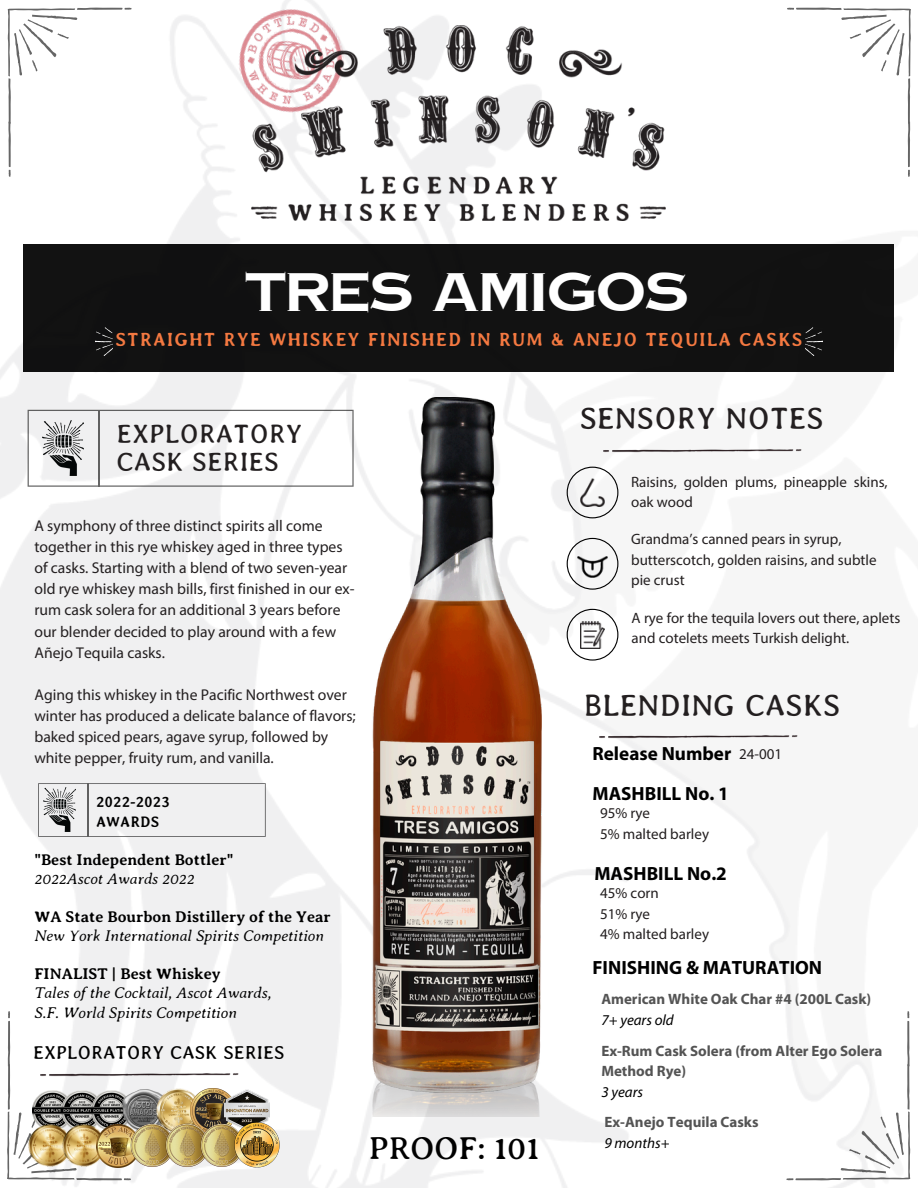
<style>
.page{position:relative;width:918px;height:1188px;background:#fff}
.page>*{position:absolute;margin:0;border:0;box-sizing:border-box;transform-origin:0 0}
.t1{font:700 46.5px "Copperplate Gothic";color:#fff}
.t2{font:31.95px "Averia Serif Libre";color:#000}
.t3{font:30.9px "Averia";color:#231f20}
.t4{font:26.55px/28.7px "Averia";color:#231f20}
.t5{font:700 19.2px "Myriad Pro";color:#000}
.t6{font:700 18.9px "Averia";letter-spacing:.05em;color:#f47941}
.t7{font:18.75px "Averia";color:#000}
.t8{font:italic 300 15.75px "Averia Serif Libre";color:#000}
.t9{font:700 15.75px "Averia Serif Libre";color:#000}
.t10{font:15.6px/21.1px "Myriad Pro";color:#231f20}
.t11{font:700 15.15px/20.7px "Averia";color:#000}
.t12{font:15px/20.2px "Myriad Pro";color:#231f20}
.t13{font:700 15px/20.2px "Myriad Pro";color:#545454}
.t14{font:italic 15px "Myriad";color:#000}
</style>
<div class="page">
<img style="left:0;top:15px;width:894px;height:1173px">
<img style="left:220px;top:0;width:139px;height:133px">
<img style="left:252px;top:25px;width:414px;height:196px">
<svg style="left:6px;top:7px;width:126px;height:170px"></svg>
<svg style="left:787px;top:7px;width:124px;height:170px"></svg>
<svg style="left:786px;top:1011px;width:125px;height:173px"></svg>
<svg style="left:7px;top:1011px;width:124px;height:173px"></svg>
<svg style="left:567px;top:467px;width:51px;height:51px"></svg>
<img style="left:581px;top:478px;width:24px;height:28px">
<svg style="left:567px;top:538px;width:51px;height:52px"></svg>
<img style="left:577px;top:556px;width:31px;height:22px">
<svg style="left:567px;top:609px;width:51px;height:52px"></svg>
<img style="left:581px;top:621px;width:23px;height:27px">
<img style="left:601px;top:447px;width:202px;height:6px">
<img style="left:371px;top:397px;width:176px;height:719px">
<svg style="left:28px;top:410px;width:326px;height:77px"></svg>
<hr style="left:99px;top:410px;width:1px;height:76px;background:#000">
<img style="left:43px;top:421px;width:40px;height:55px">
<div style="left:24px;top:244px;width:870px;height:127px;background:#121212"></div>
<img style="left:597px;top:733px;width:202px;height:6px">
<svg style="left:95px;top:327px;width:18px;height:29px"></svg>
<svg style="left:805px;top:327px;width:18px;height:29px"></svg>
<svg style="left:38px;top:783px;width:228px;height:54px"></svg>
<hr style="left:88px;top:784px;width:1px;height:52px;background:#000">
<img style="left:44px;top:788px;width:31px;height:44px">
<img style="left:32px;top:1090px;width:30px;height:34px">
<img style="left:62px;top:1090px;width:29px;height:34px">
<img style="left:91px;top:1090px;width:30px;height:34px">
<img style="left:121px;top:1088px;width:35px;height:36px">
<img style="left:156px;top:1088px;width:34px;height:36px">
<img style="left:190px;top:1088px;width:45px;height:36px">
<img style="left:225px;top:1089px;width:45px;height:35px">
<img style="left:29px;top:1124px;width:33px;height:43px">
<img style="left:62px;top:1124px;width:34px;height:43px">
<img style="left:96px;top:1124px;width:35px;height:43px">
<img style="left:131px;top:1124px;width:34px;height:44px">
<img style="left:165px;top:1124px;width:35px;height:44px">
<img style="left:200px;top:1124px;width:35px;height:44px">
<img style="left:235px;top:1123px;width:45px;height:45px">
<img style="left:38px;top:1072px;width:202px;height:5px">
<p class="t1" style="left:244px;top:257px;width:445px">TRES AMIGOS</p>
<p class="t6" style="left:116px;top:329px;width:688px">STRAIGHT RYE WHISKEY FINISHED IN RUM &amp; ANEJO TEQUILA CASKS</p>
<p class="t4" style="left:117px;top:419px;width:187px">EXPLORATORY<br>CASK SERIES</p>
<p class="t10" style="left:34px;top:516px;width:322px">A symphony of three distinct spirits all come together in this rye whiskey aged in three types of casks. Starting with a blend of two seven-year old rye whiskey mash bills, first finished in our ex&shy;rum cask solera for an additional 3 years before our blender decided to play around with a few Añejo Tequila casks.</p>
<p class="t10" style="left:34px;top:685px;width:323px">Aging this whiskey in the Pacific Northwest over winter has produced a delicate balance of flavors; baked spiced pears, agave syrup, followed by white pepper, fruity rum, and vanilla.</p>
<h3 class="t11" style="left:96px;top:791px;width:75px">2022-2023<br>AWARDS</h3>
<p class="t9" style="left:34px;top:851px;width:200px">"Best Independent Bottler"</p>
<p class="t8" style="left:34px;top:869px;width:162px">2022Ascot Awards 2022</p>
<h5 class="t9" style="left:34px;top:908px;width:298px">WA State Bourbon Distillery of the Year</h5>
<p class="t8" style="left:34px;top:927px;width:291px">New York International Spirits Competition</p>
<p class="t9" style="left:34px;top:965px;width:188px">FINALIST | Best Whiskey</p>
<p class="t8" style="left:34px;top:984px;width:239px">Tales of the Cocktail, Ascot Awards,</p>
<h4 class="t8" style="left:34px;top:1003px;width:204px">S.F. World Spirits Competition</h4>
<p class="t7" style="left:33px;top:1042px;width:253px">EXPLORATORY CASK SERIES</p>
<p class="t2" style="left:369px;top:1130px;width:173px">PROOF: 101</p>
<p class="t3" style="left:580px;top:402px;width:246px">SENSORY NOTES</p>
<p class="t12" style="left:631px;top:473px;width:258px">Raisins, golden plums, pineapple skins, oak wood</p>
<p class="t12" style="left:631px;top:530px;width:247px">Grandma’s canned pears in syrup, butterscotch, golden raisins, and subtle pie crust</p>
<p class="t12" style="left:632px;top:609px;width:270px">A rye for the tequila lovers out there, aplets and cotelets meets Turkish delight.</p>
<p class="t3" style="left:583px;top:688px;width:258px">BLENDING CASKS</p>
<p class="t5" style="left:593px;top:746px;width:140px">Release Number</p>
<h5 class="t12" style="left:739px;top:745px;width:45px">24-001</h5>
<h2 class="t5" style="left:593px;top:786px;width:138px">MASHBILL No. 1</h2>
<p class="t12" style="left:600px;top:805px;width:51px">95% rye</p>
<p class="t12" style="left:600px;top:825px;width:110px">5% malted barley</p>
<p class="t5" style="left:594px;top:866px;width:134px">MASHBILL No.2</p>
<p class="t12" style="left:600px;top:884px;width:60px">45% corn</p>
<p class="t12" style="left:600px;top:905px;width:51px">51% rye</p>
<p class="t12" style="left:600px;top:925px;width:110px">4% malted barley</p>
<h2 class="t5" style="left:593px;top:959px;width:231px">FINISHING &amp; MATURATION</h2>
<p class="t13" style="left:601px;top:990px;width:271px">American White Oak Char #4 (200L Cask)</p>
<p class="t14" style="left:601px;top:1012px;width:74px">7+ years old</p>
<p class="t13" style="left:601px;top:1042px;width:283px">Ex-Rum Cask Solera (from Alter Ego Solera<br>Method Rye)</p>
<h2 class="t14" style="left:601px;top:1085px;width:43px">3 years</h2>
<p class="t13" style="left:604px;top:1113px;width:156px">Ex-Anejo Tequila Casks</p>
<h5 class="t14" style="left:604px;top:1136px;width:67px">9 months+</h5>
</div>
